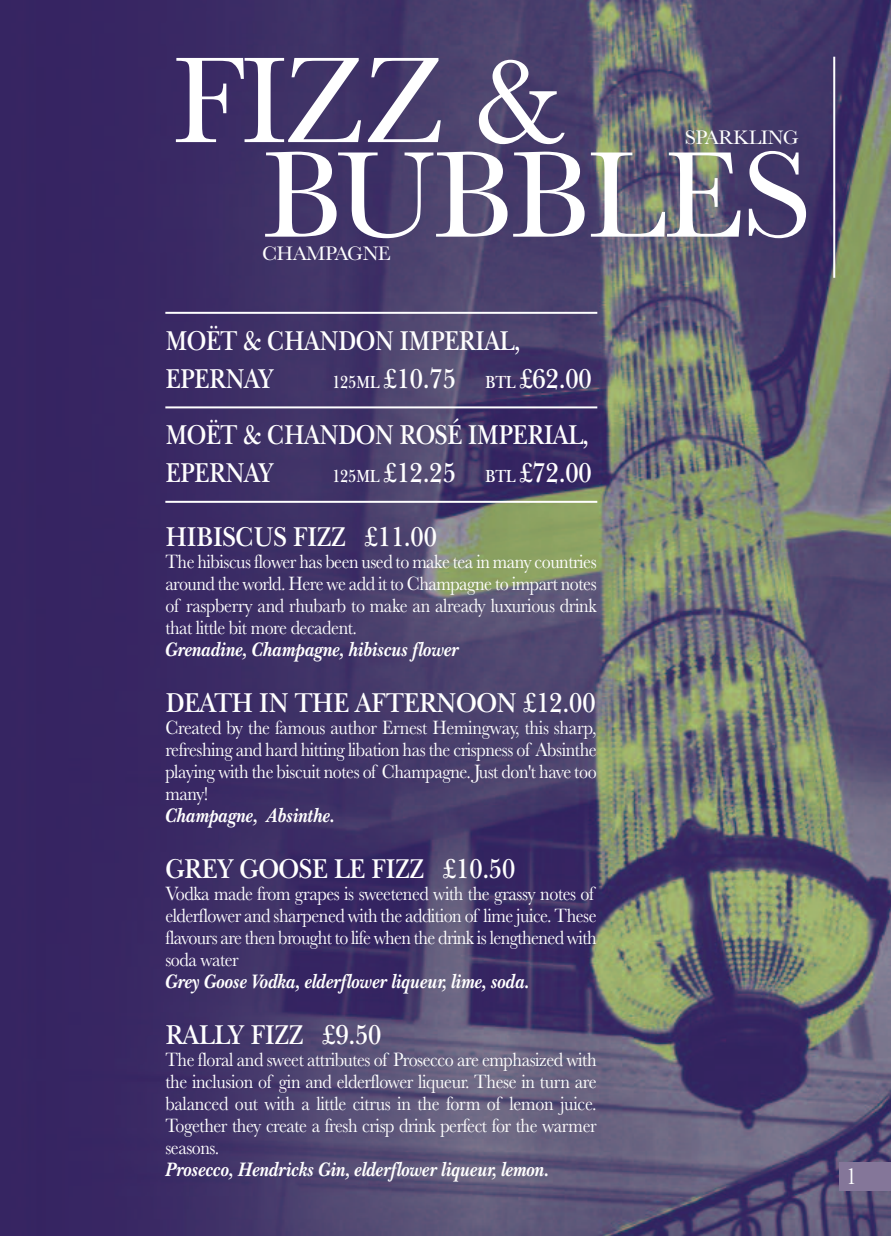
<style>
.page{position:relative;width:891px;height:1236px;background:#fff}
.page>*{position:absolute;margin:0;border:0;box-sizing:border-box;transform-origin:0 0}
.t1{font:127px/94.6px "Baskerville";letter-spacing:-.025em;color:#fff}
.t2{font:600 28px/56px "New Baskerville IT Cby BT";letter-spacing:-.025em;color:#fff;text-align:right;scale:.9 1}
.t3{font:600 28px/38px "New Baskerville IT Cby BT";letter-spacing:-.025em;color:#fff;scale:.85 1}
.t4{font:24px "Baskerville";color:#fff}
.t5{font:20.2px "Baskerville";letter-spacing:-.025em;color:#fff}
.t6{font:20px/22px "Baskerville";letter-spacing:-.025em;color:#fff;text-align:justify;scale:.9 1}
.t7{font:italic 700 20px "Baskerville BT";letter-spacing:-.025em;color:#fff;scale:.9 1}
.s1{font-size:18px}
</style>
<div class="page">
<img style="left:0;top:0;width:890px;height:1236px">
<hr style="left:165px;top:312px;width:432px;height:2px;background:#fff">
<hr style="left:165px;top:406px;width:432px;height:2px;background:#fff">
<hr style="left:165px;top:501px;width:432px;height:2px;background:#fff">
<div style="left:839px;top:1162px;width:51px;height:29px;background:#847699"></div>
<hr style="left:832px;top:57px;width:2px;height:221px;background:#fff">
<h1 class="t1" style="left:262px;top:51px;width:551px;text-indent:-90px">FIZZ &amp;<br>BUBBLES</h1>
<p class="t5" style="left:262px;top:241px;width:130px">CHAMPAGNE</p>
<p class="t5" style="left:684px;top:125px;width:116px">SPARKLING</p>
<h2 class="t3" style="left:165px;top:325px;width:419px">MOËT &amp; CHANDON IMPERIAL,<br>EPERNAY</h2>
<h2 class="t2" style="left:165px;top:354px;width:475px"><span class="s1">125ML</span> £10.75 <span class="s1">BTL</span> £62.00<br>MOËT &amp; CHANDON ROSÉ IMPERIAL,</h2>
<h2 class="t3" style="left:165px;top:457px;width:129px">EPERNAY</h2>
<h2 class="t2" style="left:332px;top:448px;width:290px"><span class="s1">125ML</span> £12.25 <span class="s1">BTL</span> £72.00</h2>
<h2 class="t2" style="left:165px;top:512px;width:303px">HIBISCUS FIZZ £11.00</h2>
<p class="t6" style="left:165px;top:550px;width:480px">The hibiscus flower has been used to make tea in many countries around the world. Here we add it to Champagne to impart notes of raspberry and rhubarb to make an already luxurious drink that little bit more decadent.</p>
<p class="t7" style="left:165px;top:642px;width:328px">Grenadine, Champagne, hibiscus flower</p>
<h2 class="t2" style="left:165px;top:678px;width:479px">DEATH IN THE AFTERNOON £12.00</h2>
<p class="t6" style="left:165px;top:716px;width:480px">Created by the famous author Ernest Hemingway, this sharp, refreshing and hard hitting libation has the crispness of Absinthe playing with the biscuit notes of Champagne. Just don't have too many!</p>
<p class="t7" style="left:165px;top:808px;width:190px">Champagne, Absinthe.</p>
<h2 class="t2" style="left:165px;top:844px;width:390px">GREY GOOSE LE FIZZ £10.50</h2>
<p class="t6" style="left:165px;top:882px;width:480px;text-align:left">Vodka made from grapes is sweetened with the grassy notes of elderflower and sharpened with the addition of lime juice. These flavours are then brought to life when the drink is lengthened with soda water</p>
<p class="t7" style="left:165px;top:974px;width:406px">Grey Goose Vodka, elderflower liqueur, lime, soda.</p>
<h2 class="t2" style="left:165px;top:1010px;width:242px">RALLY FIZZ £9.50</h2>
<p class="t6" style="left:165px;top:1048px;width:480px">The floral and sweet attributes of Prosecco are emphasized with the inclusion of gin and elderflower liqueur. These in turn are balanced out with a little citrus in the form of lemon juice.<br>Together they create a fresh crisp drink perfect for the warmer seasons.</p>
<p class="t7" style="left:165px;top:1162px;width:428px">Prosecco, Hendricks Gin, elderflower liqueur, lemon.</p>
<p class="t4" style="left:845px;top:1162px;width:13px">1</p>
</div>
